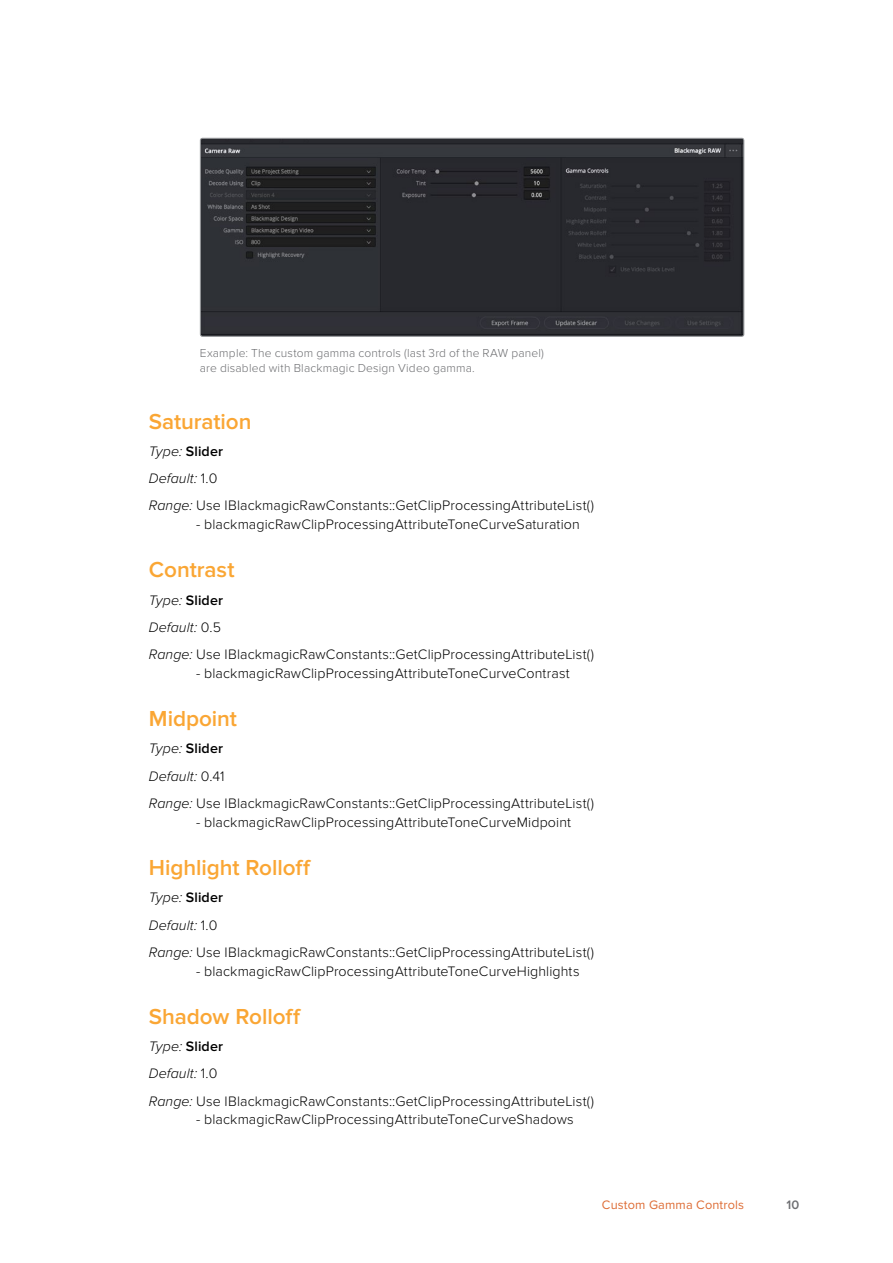
<style>
.page{position:relative;width:893px;height:1263px;background:#fff}
.page>*{position:absolute;margin:0;border:0;box-sizing:border-box;transform-origin:0 0}
.t1{font:600 22.5px "Proxima Nova";letter-spacing:-.005em;color:#faa634}
.t2{font:300 14.25px/27.3px "Proxima Nova";letter-spacing:.01em;color:#000}
.t3{font:12.75px "Proxima Nova";letter-spacing:.01em;color:#de6d36}
.t4{font:600 12.75px "Proxima Nova";color:#6d6e71}
.t5{font:300 12px/14.4px "Proxima Nova";letter-spacing:.015em;color:#6d6e71}
.s1{font-style:italic}
.s2{font-weight:600}
</style>
<div class="page">
<img style="left:200px;top:138px;width:544px;height:197px">
<div style="left:200px;top:138px;width:544px;height:199px;border:1px solid #939598;border-radius:2px"></div>
<p class="t5" style="left:200px;top:346px;width:346px">Example: The custom gamma controls (last 3rd of the RAW panel) are disabled with Blackmagic Design Video gamma.</p>
<h1 class="t1" style="left:149px;top:408px;width:104px">Saturation</h1>
<p class="t2" style="left:149px;top:438px;width:447px"><span class="s1">Type:</span> <span class="s2">Slider<br></span><span class="s1">Default:</span> 1.0<br><span class="s1">Range:</span> Use IBlackmagicRawConstants::GetClipProcessingAttributeList()</p>
<p class="t2" style="left:196px;top:511px;width:385px">- blackmagicRawClipProcessingAttributeToneCurveSaturation</p>
<h1 class="t1" style="left:149px;top:557px;width:87px">Contrast</h1>
<p class="t2" style="left:149px;top:586px;width:447px"><span class="s1">Type:</span> <span class="s2">Slider<br></span><span class="s1">Default:</span> 0.5<br><span class="s1">Range:</span> Use IBlackmagicRawConstants::GetClipProcessingAttributeList()</p>
<p class="t2" style="left:196px;top:660px;width:375px">- blackmagicRawClipProcessingAttributeToneCurveContrast</p>
<h1 class="t1" style="left:149px;top:706px;width:90px">Midpoint</h1>
<p class="t2" style="left:149px;top:735px;width:447px"><span class="s1">Type:</span> <span class="s2">Slider<br></span><span class="s1">Default:</span> 0.41<br><span class="s1">Range:</span> Use IBlackmagicRawConstants::GetClipProcessingAttributeList()</p>
<p class="t2" style="left:196px;top:808px;width:376px">- blackmagicRawClipProcessingAttributeToneCurveMidpoint</p>
<h1 class="t1" style="left:149px;top:854px;width:163px">Highlight Rolloff</h1>
<p class="t2" style="left:149px;top:884px;width:447px"><span class="s1">Type:</span> <span class="s2">Slider<br></span><span class="s1">Default:</span> 1.0<br><span class="s1">Range:</span> Use IBlackmagicRawConstants::GetClipProcessingAttributeList()</p>
<p class="t2" style="left:196px;top:957px;width:385px">- blackmagicRawClipProcessingAttributeToneCurveHighlights</p>
<h1 class="t1" style="left:149px;top:1003px;width:153px">Shadow Rolloff</h1>
<p class="t2" style="left:149px;top:1033px;width:447px"><span class="s1">Type:</span> <span class="s2">Slider<br></span><span class="s1">Default:</span> 1.0<br><span class="s1">Range:</span> Use IBlackmagicRawConstants::GetClipProcessingAttributeList()</p>
<p class="t2" style="left:196px;top:1106px;width:379px">- blackmagicRawClipProcessingAttributeToneCurveShadows</p>
<p class="t3" style="left:602px;top:1198px;width:144px">Custom Gamma Controls</p>
<p class="t4" style="left:787px;top:1198px;width:14px">10</p>
</div>
